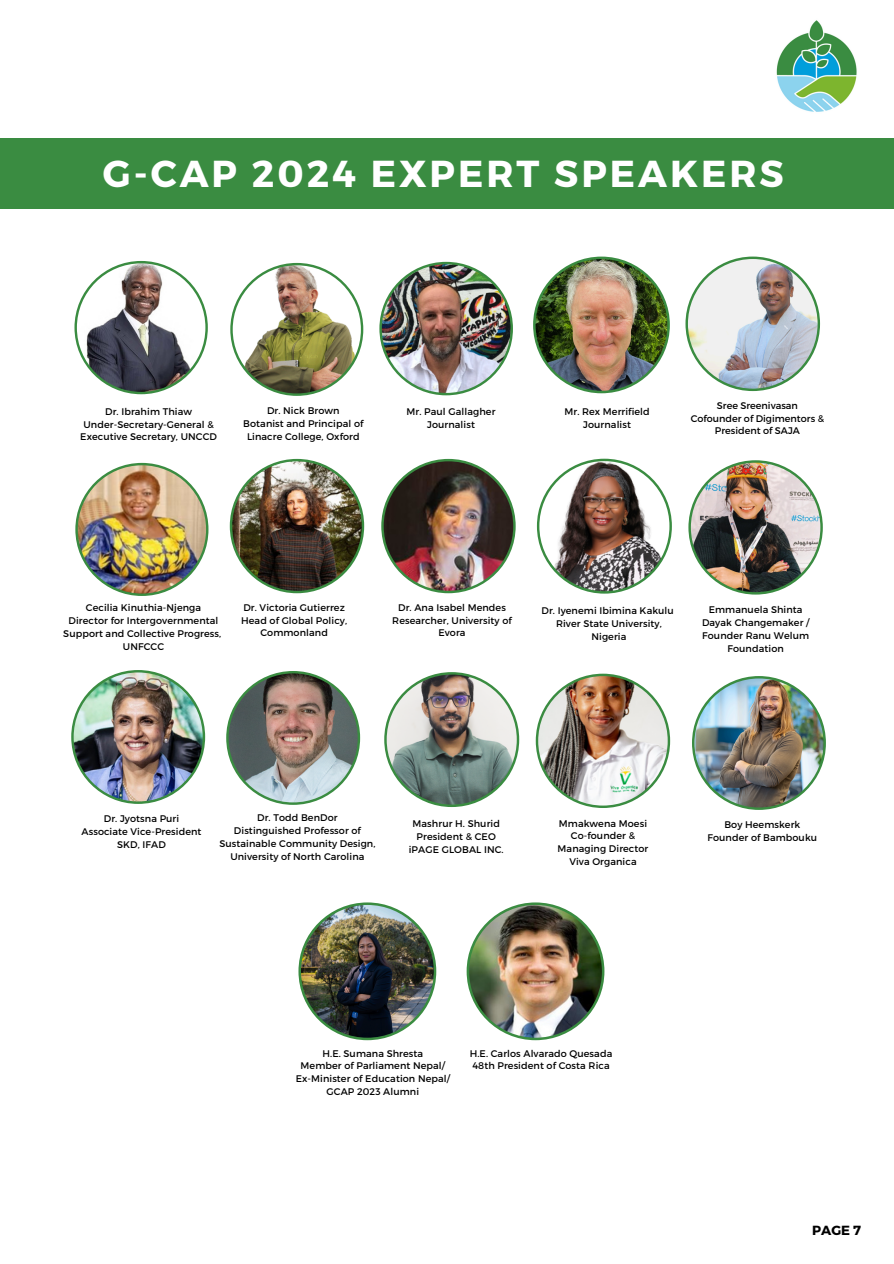
<style>
.page{position:relative;width:894px;height:1264px;background:#fff}
.page>*{position:absolute;margin:0;border:0;box-sizing:border-box;transform-origin:0 0}
.t1{font:700 37.5px "Montserrat";letter-spacing:.08em;color:#fff}
.t2{font:700 13.2px "Montserrat";color:#000}
.t3{font:9.6px/12.8px "Montserrat";letter-spacing:.01em;color:#000;text-align:center}
</style>
<div class="page">
<img style="left:230px;top:263px;width:133px;height:133px">
<img style="left:75px;top:463px;width:133px;height:133px">
<img style="left:536px;top:458px;width:135px;height:135px">
<img style="left:230px;top:459px;width:134px;height:134px">
<img style="left:688px;top:460px;width:134px;height:134px">
<img style="left:71px;top:670px;width:134px;height:134px">
<img style="left:379px;top:262px;width:134px;height:133px">
<img style="left:533px;top:256px;width:136px;height:137px">
<img style="left:466px;top:902px;width:138px;height:138px">
<svg style="left:74px;top:261px;width:134px;height:133px"></svg>
<img style="left:685px;top:256px;width:134px;height:135px">
<img style="left:776px;top:20px;width:81px;height:92px">
<div style="left:0;top:139px;width:893px;height:70px;background:#3a8c41"></div>
<img style="left:381px;top:459px;width:134px;height:134px">
<svg style="left:226px;top:671px;width:134px;height:133px"></svg>
<img style="left:384px;top:672px;width:135px;height:135px">
<img style="left:535px;top:673px;width:135px;height:135px">
<img style="left:692px;top:676px;width:133px;height:134px">
<img style="left:298px;top:902px;width:138px;height:138px">
<p class="t1" style="left:103px;top:149px;width:682px">G-CAP 2024 EXPERT SPEAKERS</p>
<p class="t3" style="left:105px;top:404px;width:88px">Dr. Ibrahim Thiaw</p>
<h1 class="t3" style="left:80px;top:417px;width:138px">Under-Secretary-General &amp;<br>Executive Secretary, UNCCD</h1>
<p class="t3" style="left:267px;top:404px;width:74px">Dr. Nick Brown</p>
<p class="t3" style="left:243px;top:416px;width:122px">Botanist and Principal of<br>Linacre College, Oxford</p>
<p class="t3" style="left:406px;top:404px;width:90px">Mr. Paul Gallagher</p>
<p class="t3" style="left:427px;top:417px;width:49px">Journalist</p>
<p class="t3" style="left:564px;top:404px;width:87px">Mr. Rex Merrifield</p>
<p class="t3" style="left:583px;top:417px;width:49px">Journalist</p>
<p class="t3" style="left:716px;top:398px;width:82px">Sree Sreenivasan</p>
<p class="t3" style="left:690px;top:411px;width:135px">Cofounder of Digimentors &amp;</p>
<p class="t3" style="left:714px;top:424px;width:86px">President of SAJA</p>
<p class="t3" style="left:86px;top:600px;width:117px">Cecilia Kinuthia-Njenga</p>
<p class="t3" style="left:63px;top:613px;width:159px">Director for Intergovernmental<br>Support and Collective Progress,</p>
<p class="t3" style="left:123px;top:639px;width:43px">UNFCCC</p>
<p class="t3" style="left:243px;top:600px;width:103px">Dr. Victoria Gutierrez</p>
<p class="t3" style="left:241px;top:613px;width:107px">Head of Global Policy,<br>Commonland</p>
<p class="t3" style="left:398px;top:600px;width:109px">Dr. Ana Isabel Mendes</p>
<p class="t3" style="left:392px;top:613px;width:121px">Researcher, University of<br>Evora</p>
<p class="t3" style="left:541px;top:603px;width:134px">Dr. Iyenemi Ibimina Kakulu</p>
<p class="t3" style="left:556px;top:616px;width:107px">River State University,<br>Nigeria</p>
<p class="t3" style="left:708px;top:603px;width:95px">Emmanuela Shinta</p>
<p class="t3" style="left:701px;top:615px;width:109px">Dayak Changemaker /<br>Founder Ranu Welum<br>Foundation</p>
<p class="t3" style="left:104px;top:812px;width:77px">Dr. Jyotsna Puri</p>
<p class="t3" style="left:82px;top:825px;width:121px">Associate Vice-President<br>SKD, IFAD</p>
<p class="t3" style="left:257px;top:811px;width:82px">Dr. Todd BenDor</p>
<p class="t3" style="left:219px;top:824px;width:157px">Distinguished Professor of<br>Sustainable Community Design,<br>University of North Carolina</p>
<p class="t3" style="left:412px;top:817px;width:89px">Mashrur H. Shurid</p>
<p class="t3" style="left:416px;top:830px;width:81px">President &amp; CEO</p>
<p class="t3" style="left:408px;top:842px;width:96px">iPAGE GLOBAL INC.</p>
<p class="t3" style="left:558px;top:816px;width:90px">Mmakwena Moesi</p>
<p class="t3" style="left:557px;top:829px;width:92px">Co-founder &amp;<br>Managing Director<br>Viva Organica</p>
<p class="t3" style="left:724px;top:818px;width:77px">Boy Heemskerk</p>
<p class="t3" style="left:707px;top:831px;width:111px">Founder of Bambouku</p>
<p class="t3" style="left:322px;top:1046px;width:102px">H.E. Sumana Shresta</p>
<p class="t3" style="left:295px;top:1059px;width:156px">Member of Parliament Nepal/<br>Ex-Minister of Education Nepal/<br>GCAP 2023 Alumni</p>
<p class="t3" style="left:469px;top:1046px;width:144px">H.E. Carlos Alvarado Quesada</p>
<p class="t3" style="left:472px;top:1059px;width:139px">48th President of Costa Rica</p>
<p class="t2" style="left:812px;top:1221px;width:50px">PAGE 7</p>
</div>
